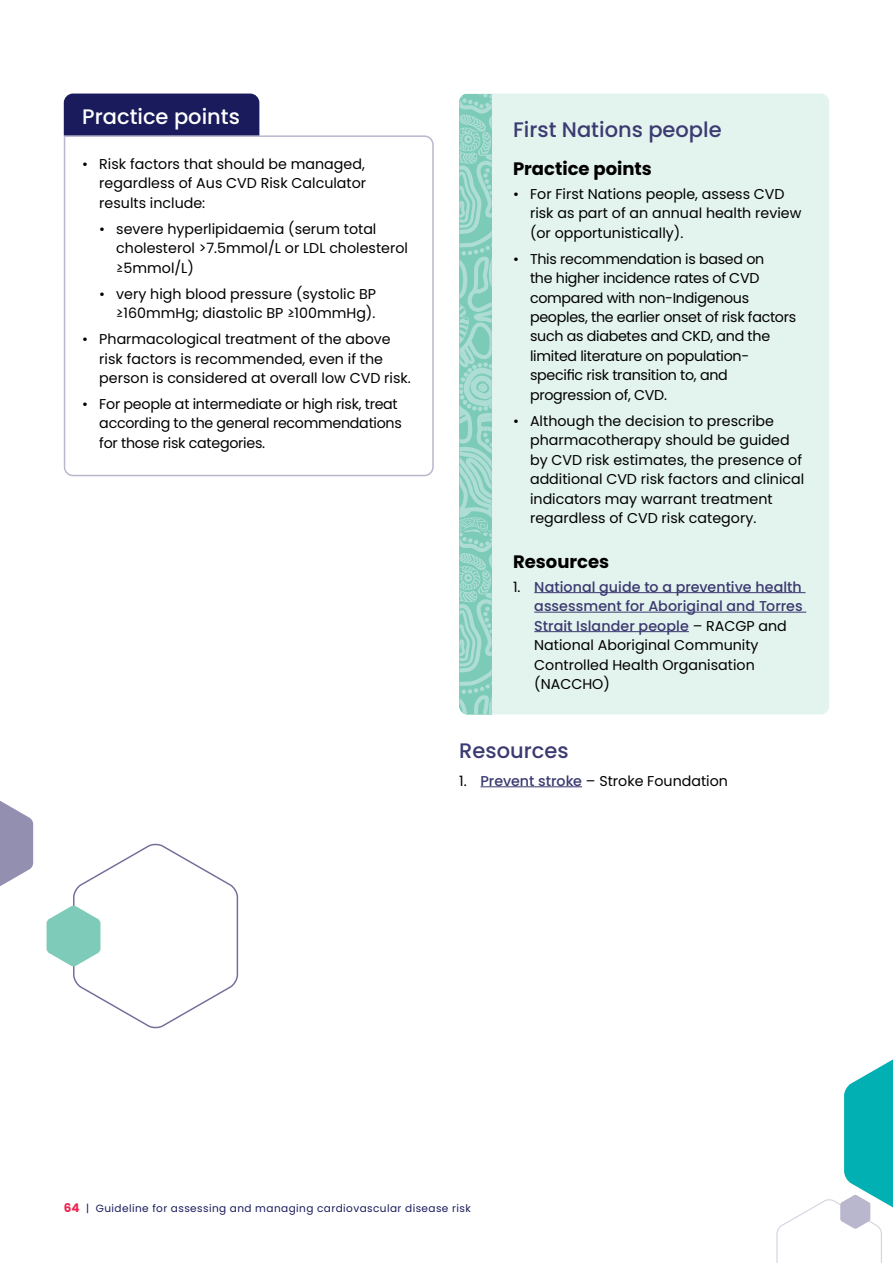
<style>
.page{position:relative;width:893px;height:1263px;background:#fff}
.page>*{position:absolute;margin:0;border:0;box-sizing:border-box;transform-origin:0 0}
.t1{font:500 21px "Poppins";color:#3b3a71}
.t2{font:500 21px "Poppins";color:#fff}
.t3{font:700 18px "Poppins";color:#000}
.t4{font:14.25px/19.5px "Poppins";color:#000}
.t5{font:14.25px/19.5px "Poppins";letter-spacing:-.02em;color:#000}
.t6{font:500 14.25px/19.5px "Poppins";letter-spacing:.005em;color:#3b3a71}
.t7{font:10.5px "Poppins";letter-spacing:.04em;color:#191b5c}
.s1{font-weight:400;color:#000}
.s2{font-weight:500;color:#3b3a71}
.s3{font-weight:700;font-size:12px;color:#ee2452}
</style>
<div class="page">
<hr style="left:480px;top:786px;width:102px;height:1px;background:#3b3a71">
<svg style="left:63px;top:135px;width:371px;height:342px"></svg>
<div style="left:459px;top:94px;width:370px;height:620px;background:#e3f3ed;border-radius:9px"></div>
<svg style="left:459px;top:94px;width:33px;height:620px;background:#92d3c5"></svg>
<hr style="left:534px;top:592px;width:271px;height:1px;background:#3b3a71">
<hr style="left:534px;top:612px;width:272px;height:1px;background:#3b3a71">
<hr style="left:534px;top:631px;width:155px;height:1px;background:#3b3a71">
<svg style="left:47px;top:843px;width:192px;height:186px"></svg>
<svg style="left:0;top:800px;width:33px;height:87px"></svg>
<svg style="left:776px;top:1059px;width:117px;height:204px"></svg>
<div style="left:63px;top:93px;width:197px;height:43px;background:#191b5c"></div>
<h1 class="t2" style="left:82px;top:105px;width:159px">Practice points</h1>
<p class="t4" style="left:99px;top:154px;width:268px;text-align:justify;text-indent:-17px">• Risk factors that should be managed, regardless of Aus CVD Risk Calculator results include:</p>
<p class="t4" style="left:116px;top:219px;width:293px;text-indent:-17px">• severe hyperlipidaemia (serum total cholesterol &gt;7.5mmol/L or LDL cholesterol ≥5mmol/L)</p>
<p class="t4" style="left:99px;top:284px;width:278px;text-align:right">• very high blood pressure (systolic BP ≥160mmHg; diastolic BP ≥100mmHg).</p>
<p class="t4" style="left:99px;top:329px;width:313px;text-indent:-17px">• Pharmacological treatment of the above risk factors is recommended, even if the person is considered at overall low CVD risk.</p>
<p class="t5" style="left:99px;top:394px;width:304px;text-indent:-17px">• For people at intermediate or high risk, treat according to the general recommendations for those risk categories.</p>
<h1 class="t1" style="left:513px;top:117px;width:210px">First Nations people</h1>
<p class="t3" style="left:513px;top:158px;width:140px">Practice points</p>
<p class="t4" style="left:530px;top:184px;width:273px;text-indent:-17px">• For First Nations people, assess CVD risk as part of an annual health review (or opportunistically).</p>
<p class="t5" style="left:530px;top:249px;width:268px;text-indent:-17px">• This recommendation is based on<br>the higher incidence rates of CVD compared with non-Indigenous peoples, the earlier onset of risk factors such as diabetes and CKD, and the limited literature on population&shy;specific risk transition to, and progression of, CVD.</p>
<p class="t4" style="left:530px;top:411px;width:276px;text-indent:-17px">• Although the decision to prescribe pharmacotherapy should be guided by CVD risk estimates, the presence of additional CVD risk factors and clinical indicators may warrant treatment regardless of CVD risk category.</p>
<p class="t3" style="left:513px;top:551px;width:98px">Resources</p>
<p class="t6" style="left:534px;top:577px;width:270px;text-indent:-21px"><span class="s1">1.</span> National guide to a preventive health assessment for Aboriginal and Torres<br>Strait Islander people <span class="s1">– RACGP and<br>National Aboriginal Community<br>Controlled Health Organisation (NACCHO)</span></p>
<h1 class="t1" style="left:459px;top:738px;width:111px">Resources</h1>
<p class="t4" style="left:459px;top:771px;width:270px">1. <span class="s2">Prevent stroke</span> – Stroke Foundation</p>
<p class="t7" style="left:64px;top:1202px;width:408px"><span class="s3">64</span> | Guideline for assessing and managing cardiovascular disease risk</p>
</div>
